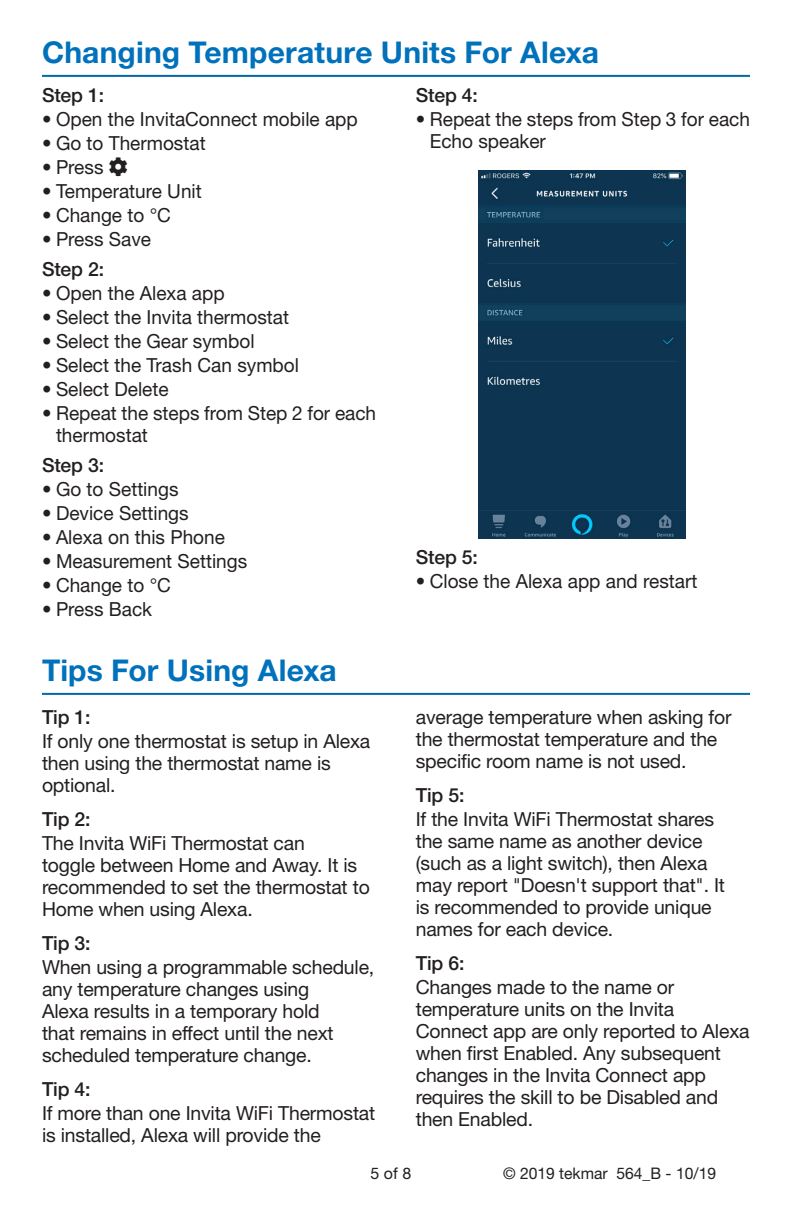
<style>
.page{position:relative;width:792px;height:1224px;background:#fff}
.page>*{position:absolute;margin:0;border:0;box-sizing:border-box;transform-origin:0 0}
.Heading1{font:700 30px "Helvetica Neue LT Std";letter-spacing:.005em;color:#0071bb}
.Watts_Paragraph{font:19.4px/22px "Helvetica Neue LT Std";letter-spacing:-.01em;color:#231f20}
.Heading4{font:500 19.4px "Helvetica Neue LT Std";letter-spacing:-.01em;color:#231f20}
.t1{font:16px "Helvetica Neue LT Std";color:#231f20}
</style>
<div class="page">
<img style="left:479px;top:171px;width:206px;height:367px">
<hr style="left:42px;top:75px;width:708px;height:2px;background:#006aa8">
<hr style="left:42px;top:693px;width:708px;height:2px;background:#006aa8">
<p class="Heading1" style="left:42px;top:34px;width:559px">Changing Temperature Units For Alexa</p>
<p class="Heading4" style="left:42px;top:83px;width:64px">Step 1:</p>
<p class="Watts_Paragraph" style="left:42px;top:108px;width:317px">• Open the InvitaConnect mobile app</p>
<p class="Watts_Paragraph" style="left:42px;top:132px;width:165px">• Go to Thermostat</p>
<p class="Watts_Paragraph" style="left:42px;top:156px;width:63px">• Press</p>
<p class="Watts_Paragraph" style="left:42px;top:180px;width:161px">• Temperature Unit</p>
<p class="Watts_Paragraph" style="left:42px;top:204px;width:131px">• Change to °C</p>
<p class="Watts_Paragraph" style="left:42px;top:228px;width:111px">• Press Save</p>
<p class="Heading4" style="left:42px;top:257px;width:64px">Step 2:</p>
<p class="Watts_Paragraph" style="left:42px;top:282px;width:184px">• Open the Alexa app</p>
<p class="Watts_Paragraph" style="left:42px;top:306px;width:249px">• Select the Invita thermostat</p>
<p class="Watts_Paragraph" style="left:42px;top:330px;width:214px">• Select the Gear symbol</p>
<p class="Watts_Paragraph" style="left:42px;top:354px;width:258px">• Select the Trash Can symbol</p>
<p class="Watts_Paragraph" style="left:42px;top:378px;width:128px">• Select Delete</p>
<p class="Watts_Paragraph" style="left:56px;top:402px;width:322px;text-indent:-14px">• Repeat the steps from Step 2 for each thermostat</p>
<p class="Heading4" style="left:42px;top:453px;width:64px">Step 3:</p>
<p class="Watts_Paragraph" style="left:42px;top:478px;width:138px">• Go to Settings</p>
<p class="Watts_Paragraph" style="left:42px;top:502px;width:148px">• Device Settings</p>
<p class="Watts_Paragraph" style="left:42px;top:526px;width:185px">• Alexa on this Phone</p>
<p class="Watts_Paragraph" style="left:42px;top:550px;width:207px">• Measurement Settings</p>
<p class="Watts_Paragraph" style="left:42px;top:574px;width:131px">• Change to °C</p>
<p class="Watts_Paragraph" style="left:42px;top:598px;width:112px">• Press Back</p>
<p class="Heading4" style="left:416px;top:83px;width:64px">Step 4:</p>
<p class="Watts_Paragraph" style="left:430px;top:108px;width:322px;text-indent:-14px">• Repeat the steps from Step 3 for each<br>Echo speaker</p>
<p class="Heading4" style="left:416px;top:545px;width:64px">Step 5:</p>
<p class="Watts_Paragraph" style="left:416px;top:570px;width:283px">• Close the Alexa app and restart</p>
<p class="Heading1" style="left:42px;top:652px;width:296px">Tips For Using Alexa</p>
<p class="Heading4" style="left:42px;top:706px;width:50px">Tip 1:</p>
<p class="Watts_Paragraph" style="left:42px;top:730px;width:330px">If only one thermostat is setup in Alexa then using the thermostat name is optional.</p>
<p class="Heading4" style="left:42px;top:808px;width:50px">Tip 2:</p>
<p class="Watts_Paragraph" style="left:42px;top:832px;width:329px">The Invita WiFi Thermostat can<br>toggle between Home and Away. It is recommended to set the thermostat to<br>Home when using Alexa.</p>
<p class="Heading4" style="left:42px;top:932px;width:50px">Tip 3:</p>
<p class="Watts_Paragraph" style="left:42px;top:956px;width:334px">When using a programmable schedule, any temperature changes using<br>Alexa results in a temporary hold<br>that remains in effect until the next scheduled temperature change.</p>
<p class="Heading4" style="left:42px;top:1078px;width:50px">Tip 4:</p>
<p class="Watts_Paragraph" style="left:42px;top:1102px;width:335px">If more than one Invita WiFi Thermostat is installed, Alexa will provide the</p>
<p class="Watts_Paragraph" style="left:416px;top:706px;width:317px">average temperature when asking for the thermostat temperature and the specific room name is not used.</p>
<p class="Heading4" style="left:416px;top:784px;width:50px">Tip 5:</p>
<p class="Watts_Paragraph" style="left:416px;top:808px;width:311px">If the Invita WiFi Thermostat shares the same name as another device (such as a light switch), then Alexa may report "Doesn't support that". It is recommended to provide unique names for each device.</p>
<p class="Heading4" style="left:416px;top:952px;width:50px">Tip 6:</p>
<p class="Watts_Paragraph" style="left:416px;top:976px;width:335px">Changes made to the name or temperature units on the Invita<br>Connect app are only reported to Alexa when first Enabled. Any subsequent changes in the Invita Connect app requires the skill to be Disabled and then Enabled.</p>
<p class="t1" style="left:371px;top:1164px;width:42px">5 of 8</p>
<p class="t1" style="left:503px;top:1164px;width:215px">© 2019 tekmar 564_B - 10/19</p>
</div>
